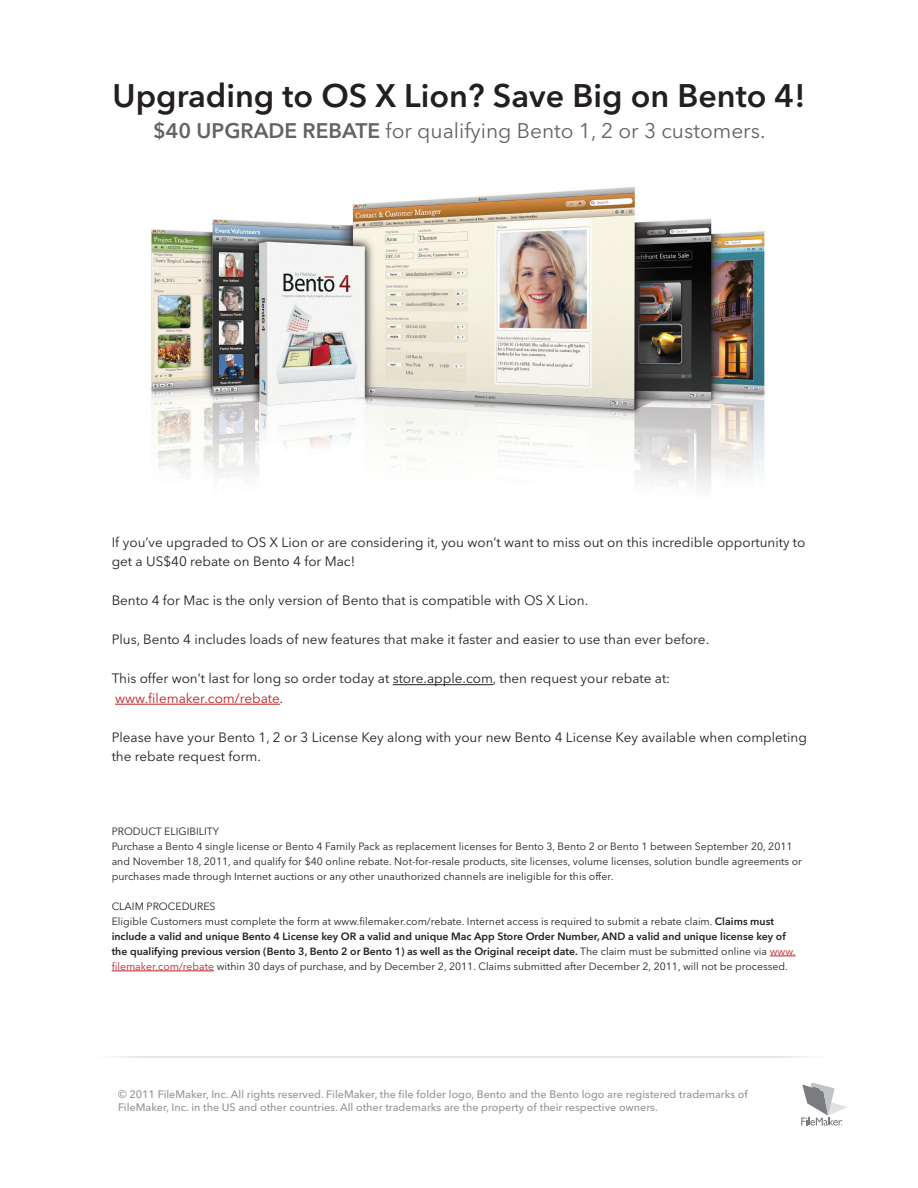
<style>
.page{position:relative;width:918px;height:1188px;background:#fff}
.page>*{position:absolute;margin:0;border:0;box-sizing:border-box;transform-origin:0 0}
.t1{font:600 32.4px "Avenir Next LT Pro";color:#231f20}
.t2{font:21px "Avenir Next LT Pro";color:#636366}
.t3{font:13.5px/19.5px "Avenir Next LT Pro";color:#231f20}
.t4{font:500 10.8px/13.5px "Avenir Next LT Pro";color:#939598}
.t5{font:10.5px/15px "Avenir Next LT Pro";color:#231f20}
.s1{font-weight:600}
.s2{color:#be2125}
</style>
<div class="page">
<img style="left:151px;top:187px;width:614px;height:301px">
<hr style="left:393px;top:684px;width:100px;height:1px;background:#231f20">
<hr style="left:115px;top:704px;width:165px;height:1px;background:#be2125">
<svg style="left:770px;top:956px;width:26px;height:1px"></svg>
<hr style="left:112px;top:971px;width:102px;height:1px;background:#be2125">
<hr style="left:92px;top:1056px;width:735px;height:2px;background:#e5e5e5">
<svg style="left:797px;top:1056px;width:30px;height:2px"></svg>
<svg style="left:92px;top:1056px;width:35px;height:2px"></svg>
<svg style="left:801px;top:1083px;width:46px;height:43px"></svg>
<h1 class="t1" style="left:113px;top:76px;width:694px">Upgrading to OS X Lion? Save Big on Bento 4!</h1>
<h2 class="t2" style="left:153px;top:118px;width:614px"><span class="s1">$40 UPGRADE REBATE</span> for qualifying Bento 1, 2 or 3 customers.</h2>
<p class="t3" style="left:112px;top:532px;width:695px">If you’ve upgraded to OS X Lion or are considering it, you won’t want to miss out on this incredible opportunity to get a US$40 rebate on Bento 4 for Mac!</p>
<p class="t3" style="left:112px;top:591px;width:478px">Bento 4 for Mac is the only version of Bento that is compatible with OS X Lion.</p>
<p class="t3" style="left:112px;top:630px;width:599px">Plus, Bento 4 includes loads of new features that make it faster and easier to use than ever before.</p>
<p class="t3" style="left:112px;top:669px;width:560px">This offer won’t last for long so order today at store.apple.com, then request your rebate at: <span class="s2">www.filemaker.com/rebate</span>.</p>
<p class="t3" style="left:112px;top:727px;width:697px">Please have your Bento 1, 2 or 3 License Key along with your new Bento 4 License Key available when completing the rebate request form.</p>
<p class="t5" style="left:112px;top:824px;width:692px">PRODUCT ELIGIBILITY<br>Purchase a Bento 4 single license or Bento 4 Family Pack as replacement licenses for Bento 3, Bento 2 or Bento 1 between September 20, 2011 and November 18, 2011, and qualify for $40 online rebate. Not-for-resale products, site licenses, volume licenses, solution bundle agreements or purchases made through Internet auctions or any other unauthorized channels are ineligible for this offer.</p>
<p class="t5" style="left:112px;top:899px;width:685px">CLAIM PROCEDURES<br>Eligible Customers must complete the form at www.filemaker.com/rebate. Internet access is required to submit a rebate claim. <span class="s1">Claims must include a valid and unique Bento 4 License key OR a valid and unique Mac App Store Order Number, AND a valid and unique license key of the qualifying previous version (Bento 3, Bento 2 or Bento 1) as well as the Original receipt date.</span> The claim must be submitted online via <span class="s2">www. filemaker.com/rebate</span> within 30 days of purchase, and by December 2, 2011. Claims submitted after December 2, 2011, will not be processed.</p>
<p class="t4" style="left:118px;top:1087px;width:631px">© 2011 FileMaker, Inc. All rights reserved. FileMaker, the file folder logo, Bento and the Bento logo are registered trademarks of<br>FileMaker, Inc. in the US and other countries. All other trademarks are the property of their respective owners.</p>
</div>
